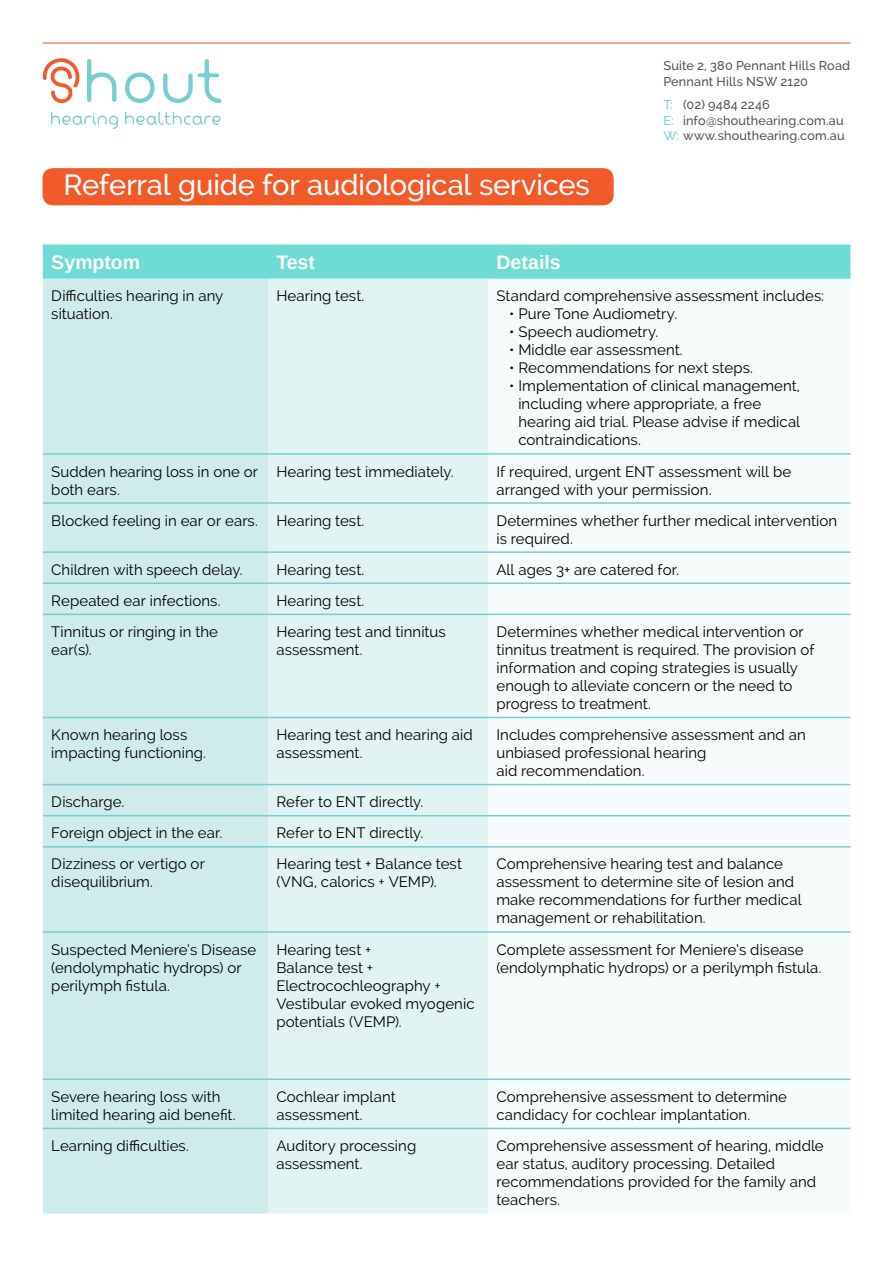
<style>
.page{position:relative;width:893px;height:1263px;background:#fff}
.page>*{position:absolute;margin:0;border:0;box-sizing:border-box;transform-origin:0 0}
.t1{font:500 28.95px "Raleway";letter-spacing:-.005em;color:#fff}
.t2{font:700 19.5px "Arimo";color:#fff}
.t3{font:15px/18px "Raleway";letter-spacing:.005em;color:#000}
.t4{font:500 12.75px/15.5px "Raleway";letter-spacing:.01em;color:#545455}
.s1{color:#78cdd1}
</style>
<div class="page">
<svg style="left:43px;top:58px;width:37px;height:45px"></svg>
<svg style="left:87px;top:59px;width:29px;height:43px"></svg>
<svg style="left:125px;top:72px;width:30px;height:31px"></svg>
<svg style="left:163px;top:59px;width:59px;height:44px"></svg>
<svg style="left:51px;top:112px;width:67px;height:17px"></svg>
<svg style="left:125px;top:112px;width:96px;height:13px"></svg>
<hr style="left:43px;top:43px;width:807px;height:1px;background:#f15a29">
<div style="left:43px;top:168px;width:571px;height:37px;background:#f15a29;border-radius:11px"></div>
<div style="left:43px;top:244px;width:807px;height:35px;background:#6edbd5"></div>
<div style="left:43px;top:279px;width:225px;height:934px;background:#cfebec"></div>
<div style="left:268px;top:279px;width:220px;height:934px;background:#e2f3f3"></div>
<div style="left:488px;top:613px;width:362px;height:517px;background:#f6fbfb"></div>
<hr style="left:43px;top:453px;width:225px;height:2px;background:#78cdd1">
<hr style="left:268px;top:453px;width:220px;height:2px;background:#78cdd1">
<hr style="left:488px;top:453px;width:362px;height:2px;background:#78cdd1">
<hr style="left:43px;top:502px;width:225px;height:2px;background:#78cdd1">
<hr style="left:268px;top:502px;width:220px;height:2px;background:#78cdd1">
<hr style="left:488px;top:502px;width:362px;height:2px;background:#78cdd1">
<hr style="left:43px;top:551px;width:225px;height:2px;background:#78cdd1">
<hr style="left:268px;top:551px;width:220px;height:2px;background:#78cdd1">
<hr style="left:488px;top:551px;width:362px;height:2px;background:#78cdd1">
<hr style="left:43px;top:582px;width:225px;height:2px;background:#78cdd1">
<hr style="left:268px;top:582px;width:220px;height:2px;background:#78cdd1">
<hr style="left:488px;top:582px;width:362px;height:2px;background:#78cdd1">
<hr style="left:43px;top:614px;width:225px;height:1px;background:#78cdd1">
<hr style="left:268px;top:614px;width:220px;height:1px;background:#78cdd1">
<hr style="left:488px;top:614px;width:362px;height:1px;background:#78cdd1">
<hr style="left:43px;top:717px;width:225px;height:1px;background:#78cdd1">
<hr style="left:268px;top:717px;width:220px;height:1px;background:#78cdd1">
<hr style="left:488px;top:717px;width:362px;height:1px;background:#78cdd1">
<hr style="left:43px;top:784px;width:225px;height:1px;background:#78cdd1">
<hr style="left:268px;top:784px;width:220px;height:1px;background:#78cdd1">
<hr style="left:488px;top:784px;width:362px;height:1px;background:#78cdd1">
<hr style="left:43px;top:815px;width:225px;height:1px;background:#78cdd1">
<hr style="left:268px;top:815px;width:220px;height:1px;background:#78cdd1">
<hr style="left:488px;top:815px;width:362px;height:1px;background:#78cdd1">
<hr style="left:43px;top:846px;width:225px;height:1px;background:#78cdd1">
<hr style="left:268px;top:846px;width:220px;height:1px;background:#78cdd1">
<hr style="left:488px;top:846px;width:362px;height:1px;background:#78cdd1">
<hr style="left:43px;top:931px;width:225px;height:2px;background:#78cdd1">
<hr style="left:268px;top:931px;width:220px;height:2px;background:#78cdd1">
<hr style="left:488px;top:931px;width:362px;height:2px;background:#78cdd1">
<hr style="left:43px;top:1078px;width:225px;height:2px;background:#78cdd1">
<hr style="left:268px;top:1078px;width:220px;height:2px;background:#78cdd1">
<hr style="left:488px;top:1078px;width:362px;height:2px;background:#78cdd1">
<hr style="left:43px;top:1128px;width:225px;height:1px;background:#78cdd1">
<hr style="left:268px;top:1128px;width:220px;height:1px;background:#78cdd1">
<hr style="left:488px;top:1128px;width:362px;height:1px;background:#78cdd1">
<h1 class="t1" style="left:64px;top:168px;width:528px">Referral guide for audiological services</h1>
<p class="t4" style="left:663px;top:58px;width:188px">Suite 2, 380 Pennant Hills Road<br>Pennant Hills NSW 2120</p>
<p class="t4" style="left:663px;top:97px;width:183px"><span class="s1">T:</span> (02) 9484 2246<br><span class="s1">E:</span> info@shouthearing.com.au<br><span class="s1">W:</span> www.shouthearing.com.au</p>
<h2 class="t2" style="left:51px;top:249px;width:90px">Symptom</h2>
<h2 class="t2" style="left:276px;top:249px;width:40px">Test</h2>
<h2 class="t2" style="left:496px;top:249px;width:66px">Details</h2>
<p class="t3" style="left:51px;top:287px;width:173px">Difficulties hearing in any situation.</p>
<p class="t3" style="left:276px;top:287px;width:90px">Hearing test.</p>
<p class="t3" style="left:496px;top:287px;width:329px">Standard comprehensive assessment includes:</p>
<p class="t3" style="left:509px;top:305px;width:169px">• Pure Tone Audiometry.</p>
<p class="t3" style="left:509px;top:323px;width:151px">• Speech audiometry.</p>
<p class="t3" style="left:509px;top:341px;width:175px">• Middle ear assessment.</p>
<p class="t3" style="left:509px;top:359px;width:245px">• Recommendations for next steps.</p>
<p class="t3" style="left:518px;top:377px;width:283px;text-indent:-9px">• Implementation of clinical management, including where appropriate, a free hearing aid trial. Please advise if medical contraindications.</p>
<p class="t3" style="left:51px;top:462px;width:208px">Sudden hearing loss in one or both ears.</p>
<p class="t3" style="left:276px;top:462px;width:179px">Hearing test immediately.</p>
<p class="t3" style="left:496px;top:462px;width:296px">If required, urgent ENT assessment will be arranged with your permission.</p>
<p class="t3" style="left:51px;top:511px;width:315px">Blocked feeling in ear or ears. Hearing test.</p>
<p class="t3" style="left:496px;top:511px;width:342px">Determines whether further medical intervention is required.</p>
<p class="t3" style="left:51px;top:560px;width:193px">Children with speech delay.</p>
<p class="t3" style="left:276px;top:560px;width:90px">Hearing test.</p>
<p class="t3" style="left:496px;top:560px;width:184px">All ages 3+ are catered for.</p>
<p class="t3" style="left:51px;top:591px;width:171px">Repeated ear infections.</p>
<p class="t3" style="left:276px;top:591px;width:90px">Hearing test.</p>
<p class="t3" style="left:51px;top:623px;width:168px">Tinnitus or ringing in the ear(s).</p>
<p class="t3" style="left:276px;top:623px;width:171px">Hearing test and tinnitus assessment.</p>
<p class="t3" style="left:496px;top:623px;width:320px">Determines whether medical intervention or tinnitus treatment is required. The provision of information and coping strategies is usually enough to alleviate concern or the need to progress to treatment.</p>
<p class="t3" style="left:51px;top:726px;width:156px">Known hearing loss impacting functioning.</p>
<p class="t3" style="left:276px;top:726px;width:198px">Hearing test and hearing aid assessment.</p>
<p class="t3" style="left:496px;top:726px;width:311px">Includes comprehensive assessment and an unbiased professional hearing<br>aid recommendation.</p>
<p class="t3" style="left:51px;top:793px;width:75px">Discharge.</p>
<p class="t3" style="left:276px;top:793px;width:148px">Refer to ENT directly.</p>
<p class="t3" style="left:51px;top:824px;width:173px">Foreign object in the ear.</p>
<p class="t3" style="left:276px;top:824px;width:148px">Refer to ENT directly.</p>
<p class="t3" style="left:51px;top:855px;width:155px">Dizziness or vertigo or disequilibrium.</p>
<p class="t3" style="left:276px;top:855px;width:187px">Hearing test + Balance test (VNG, calorics + VEMP).</p>
<p class="t3" style="left:496px;top:855px;width:307px">Comprehensive hearing test and balance assessment to determine site of lesion and make recommendations for further medical management or rehabilitation.</p>
<p class="t3" style="left:51px;top:940px;width:207px">Suspected Meniere’s Disease (endolymphatic hydrops) or perilymph fistula.</p>
<p class="t3" style="left:276px;top:940px;width:200px">Hearing test +<br>Balance test +<br>Electrocochleography +<br>Vestibular evoked myogenic potentials (VEMP).</p>
<p class="t3" style="left:496px;top:940px;width:327px">Complete assessment for Meniere’s disease (endolymphatic hydrops) or a perilymph fistula.</p>
<p class="t3" style="left:51px;top:1087px;width:186px">Severe hearing loss with limited hearing aid benefit.</p>
<p class="t3" style="left:276px;top:1087px;width:121px">Cochlear implant assessment.</p>
<p class="t3" style="left:496px;top:1087px;width:292px">Comprehensive assessment to determine candidacy for cochlear implantation.</p>
<p class="t3" style="left:51px;top:1137px;width:139px">Learning difficulties.</p>
<p class="t3" style="left:276px;top:1137px;width:141px">Auditory processing assessment.</p>
<p class="t3" style="left:496px;top:1137px;width:329px">Comprehensive assessment of hearing, middle ear status, auditory processing. Detailed recommendations provided for the family and teachers.</p>
</div>
